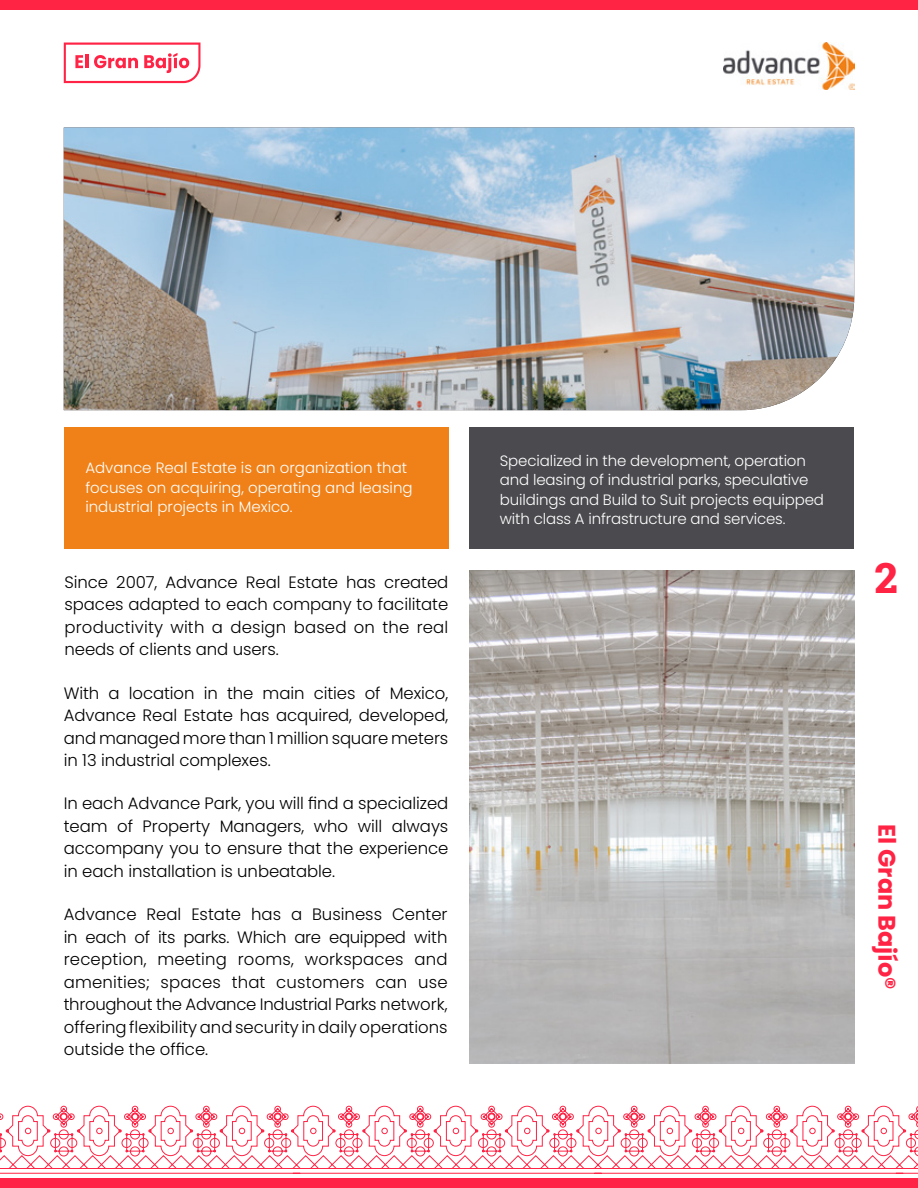
<style>
.page{position:relative;width:918px;height:1188px;background:#fff}
.page>*{position:absolute;margin:0;border:0;box-sizing:border-box;transform-origin:0 0}
.t1{font:800 42px "Roboto Slab";color:#ff2444}
.t2{font:700 24px "Poppins";color:#ff2444}
.t3{font:300 16.5px/22.5px "Poppins";letter-spacing:-.005em;color:#000;text-align:justify}
.t4{font:300 15px/19.5px "Poppins";letter-spacing:-.01em;color:#fff}
</style>
<div class="page">
<div style="left:0;top:0;width:918px;height:10px;background:#ff2444"></div>
<img style="left:64px;top:128px;width:790px;height:282px">
<div style="left:470px;top:428px;width:384px;height:121px;background:#4a4a4f"></div>
<div style="left:64px;top:428px;width:384px;height:121px;background:#f08118"></div>
<svg style="left:64px;top:43px;width:136px;height:40px"></svg>
<div style="left:0;top:1178px;width:918px;height:10px;background:#ff2445"></div>
<svg style="left:0;top:1156px;width:918px;height:18px"></svg>
<svg style="left:0;top:1106px;width:918px;height:50px"></svg>
<img style="left:723px;top:43px;width:131px;height:46px">
<img style="left:470px;top:571px;width:384px;height:492px">
<p class="t4" style="left:85px;top:458px;width:329px">Advance Real Estate is an organization that focuses on acquiring, operating and leasing industrial projects in Mexico.</p>
<p class="t3" style="left:65px;top:571px;width:385px">Since 2007, Advance Real Estate has created spaces adapted to each company to facilitate productivity with a design based on the real needs of clients and users.</p>
<p class="t3" style="left:64px;top:682px;width:386px">With a location in the main cities of Mexico, Advance Real Estate has acquired, developed, and managed more than 1 million square meters in 13 industrial complexes.</p>
<p class="t3" style="left:64px;top:792px;width:386px">In each Advance Park, you will find a specialized team of Property Managers, who will always accompany you to ensure that the experience in each installation is unbeatable.</p>
<p class="t3" style="left:64px;top:903px;width:385px">Advance Real Estate has a Business Center in each of its parks. Which are equipped with reception, meeting rooms, workspaces and amenities; spaces that customers can use throughout the Advance Industrial Parks network, offering flexibility and security in daily operations outside the office.</p>
<p class="t4" style="left:500px;top:451px;width:326px">Specialized in the development, operation and leasing of industrial parks, speculative buildings and Build to Suit projects equipped with class A infrastructure and services.</p>
<h1 class="t1" style="left:874px;top:549px;width:25px">2</h1>
<h2 class="t2" style="left:901px;top:824px;width:167px;rotate:90deg">El Gran Bajío®</h2>
</div>
